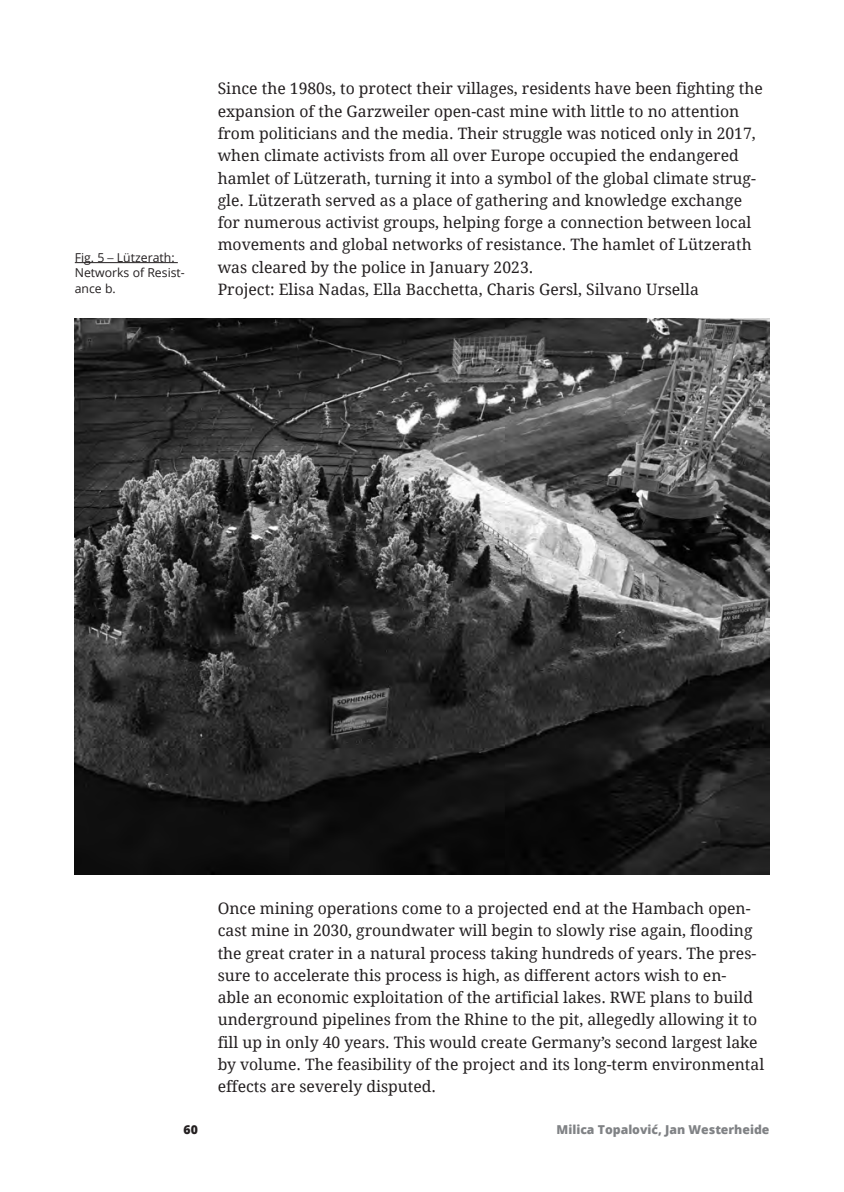
<style>
.page{position:relative;width:844px;height:1192px;background:#fff}
.page>*{position:absolute;margin:0;border:0;box-sizing:border-box;transform-origin:0 0}
.t1{font:15.75px/22.2px "Droid Serif";color:#231f20}
.t2{font:12.25px/15.8px "Open Sans";color:#231f20}
.t3{font:800 12.25px "Open Sans";color:#808285}
.t4{font:800 12.25px "Open Sans";color:#231f20}
.s1{font-family:"Droid Serif"}
</style>
<div class="page">
<hr style="left:75px;top:262px;width:103px;height:1px;background:#231f20">
<img style="left:75px;top:318px;width:694px;height:556px">
<p class="t2" style="left:75px;top:249px;width:112px">Fig. 5 <span class="s1">–</span> Lützerath:<br>Networks of Resist&shy;ance b.</p>
<p class="t1" style="left:218px;top:78px;width:546px">Since the 1980s, to protect their villages, residents have been fighting the expansion of the Garzweiler open-cast mine with little to no attention from politicians and the media. Their struggle was noticed only in 2017, when climate activists from all over Europe occupied the endangered hamlet of Lützerath, turning it into a symbol of the global climate strug&shy;gle. Lützerath served as a place of gathering and knowledge exchange for numerous activist groups, helping forge a connection between local movements and global networks of resistance. The hamlet of Lützerath was cleared by the police in January 2023.<br>Project: Elisa Nadas, Ella Bacchetta, Charis Gersl, Silvano Ursella</p>
<p class="t1" style="left:218px;top:897px;width:548px">Once mining operations come to a projected end at the Hambach open&shy;cast mine in 2030, groundwater will begin to slowly rise again, flooding the great crater in a natural process taking hundreds of years. The pres&shy;sure to accelerate this process is high, as different actors wish to en-<br>able an economic exploitation of the artificial lakes. RWE plans to build underground pipelines from the Rhine to the pit, allegedly allowing it to fill up in only 40 years. This would create Germany’s second largest lake by volume. The feasibility of the project and its long-term environmental effects are severely disputed.</p>
<p class="t4" style="left:183px;top:1120px;width:16px">60</p>
<p class="t3" style="left:556px;top:1120px;width:214px">Milica Topalović, Jan Westerheide</p>
</div>
